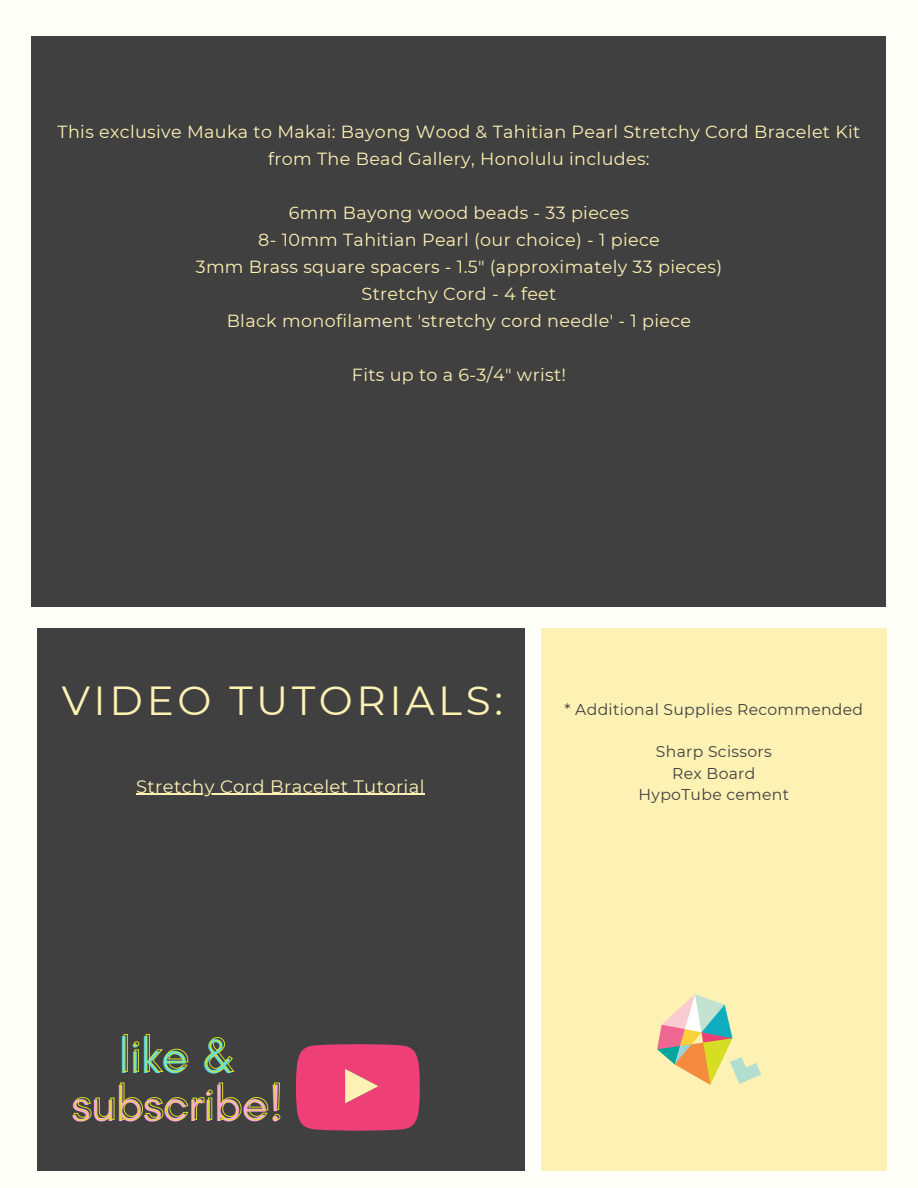
<style>
.page{position:relative;width:918px;height:1188px;background:#fffff9}
.page>*{position:absolute;margin:0;border:0;box-sizing:border-box;transform-origin:0 0}
.t1{font:49.2px "Glacial Indifference";color:#5ce1e6}
.t2{font:48.45px "Glacial Indifference";color:#ffa7e4}
.t3{font:40.5px "Montserrat";letter-spacing:.09em;color:#fdf1b3}
.t4{font:18px "Montserrat";letter-spacing:.02em;color:#fdf1b3}
.t5{font:17.55px/27px "Montserrat";letter-spacing:.02em;color:#fdf1b3;text-align:center}
.t6{font:15.6px/21.3px "Montserrat";letter-spacing:.02em;color:#404041;text-align:center}
</style>
<div class="page">
<div style="left:31px;top:37px;width:855px;height:570px;background:#404041"></div>
<div style="left:37px;top:629px;width:487px;height:542px;background:#404041"></div>
<svg style="left:296px;top:1044px;width:124px;height:87px;background:#e44976"></svg>
<div style="left:541px;top:629px;width:346px;height:542px;background:#fdf1b3"></div>
<img style="left:657px;top:994px;width:104px;height:91px">
<svg style="left:73px;top:1082px;width:208px;height:39px"></svg>
<svg style="left:123px;top:1034px;width:112px;height:39px"></svg>
<hr style="left:136px;top:794px;width:289px;height:1px;background:#fdf1b3">
<p class="t5" style="left:58px;top:119px;width:804px">This exclusive Mauka to Makai: Bayong Wood &amp; Tahitian Pearl Stretchy Cord Bracelet Kit from The Bead Gallery, Honolulu includes:</p>
<p class="t5" style="left:196px;top:200px;width:528px">6mm Bayong wood beads - 33 pieces<br>8- 10mm Tahitian Pearl (our choice) - 1 piece<br>3mm Brass square spacers - 1.5" (approximately 33 pieces)<br>Stretchy Cord - 4 feet<br>Black monofilament 'stretchy cord needle' - 1 piece</p>
<p class="t5" style="left:352px;top:362px;width:216px">Fits up to a 6-3/4" wrist!</p>
<h3 class="t3" style="left:62px;top:676px;width:443px">VIDEO TUTORIALS:</h3>
<p class="t4" style="left:136px;top:775px;width:290px">Stretchy Cord Bracelet Tutorial</p>
<p class="t6" style="left:565px;top:698px;width:300px">* Additional Supplies Recommended</p>
<p class="t6" style="left:639px;top:741px;width:152px">Sharp Scissors<br>Rex Board<br>HypoTube cement</p>
<h1 class="t1" style="left:119px;top:1026px;width:118px">like &amp;</h1>
<h2 class="t2" style="left:71px;top:1075px;width:213px">subscribe!</h2>
</div>
